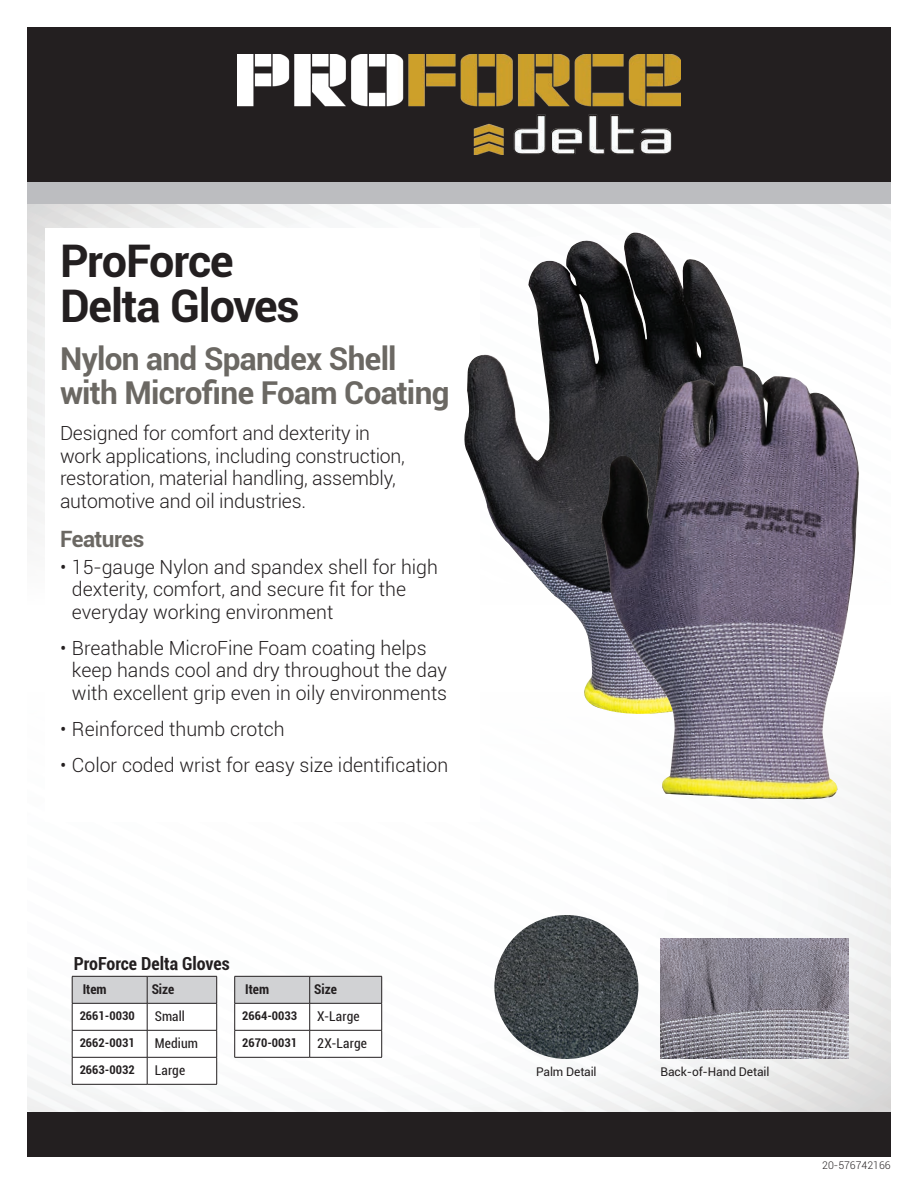
<style>
.page{position:relative;width:918px;height:1188px;background:#fff}
.page>*{position:absolute;margin:0;border:0;box-sizing:border-box;transform-origin:0 0}
.t1{font:700 45px/45px "Roboto";letter-spacing:-.025em;color:#231f20}
.t2{font:700 31.5px/34.5px "Roboto";letter-spacing:-.02em;color:#6b6863}
.t3{font:700 22.5px "Roboto";letter-spacing:-.02em;color:#6b6863}
.t4{font:300 19.5px/22.5px "Roboto";color:#231f20}
.t5{font:700 condensed 18px "Roboto";color:#231f20}
.t6{font:condensed 13.5px "Roboto";letter-spacing:.015em;color:#231f20}
.t7{font:700 condensed 13.5px "Roboto";color:#231f20}
.t8{font:700 condensed 12px "Roboto";color:#231f20}
.t9{font:12px "Roboto";letter-spacing:-.01em;color:#231f20}
.t10{font:300 10.5px "Roboto";color:#231f20}
</style>
<div class="page">
<img style="left:27px;top:760px;width:864px;height:352px">
<div style="left:27px;top:28px;width:864px;height:162px;background:#231f20"></div>
<div style="left:27px;top:1112px;width:864px;height:44px;background:#231f20"></div>
<img style="left:237px;top:54px;width:444px;height:100px">
<div style="left:45px;top:228px;width:434px;height:593px;background:#fff"></div>
<svg style="left:72px;top:976px;width:310px;height:108px"></svg>
<hr style="left:72px;top:1084px;width:75px;height:1px;background:#231f20">
<hr style="left:147px;top:1084px;width:70px;height:1px;background:#231f20">
<div style="left:27px;top:182px;width:864px;height:21px;background:#bcbdc0"></div>
<img style="left:464px;top:232px;width:282px;height:476px">
<img style="left:597px;top:366px;width:263px;height:435px">
<img style="left:494px;top:915px;width:144px;height:144px;border-radius:72px">
<img style="left:661px;top:939px;width:187px;height:120px">
<h1 class="t1" style="left:60px;top:236px;width:241px">ProForce<br>Delta Gloves</h1>
<h2 class="t2" style="left:60px;top:340px;width:391px">Nylon and Spandex Shell with Microfine Foam Coating</h2>
<p class="t4" style="left:60px;top:421px;width:347px">Designed for comfort and dexterity in work applications, including construction, restoration, material handling, assembly, automotive and oil industries.</p>
<p class="t3" style="left:60px;top:523px;width:86px">Features</p>
<p class="t4" style="left:72px;top:555px;width:368px;text-indent:-12px">• 15-gauge Nylon and spandex shell for high dexterity, comfort, and secure fit for the everyday working environment</p>
<p class="t4" style="left:72px;top:636px;width:377px;text-indent:-12px">• Breathable MicroFine Foam coating helps keep hands cool and dry throughout the day with excellent grip even in oily environments</p>
<p class="t4" style="left:60px;top:717px;width:226px">• Reinforced thumb crotch</p>
<p class="t4" style="left:60px;top:753px;width:390px">• Color coded wrist for easy size identification</p>
<p class="t5" style="left:74px;top:951px;width:157px">ProForce Delta Gloves</p>
<p class="t7" style="left:83px;top:980px;width:26px">Item</p>
<p class="t7" style="left:152px;top:980px;width:24px">Size</p>
<p class="t7" style="left:245px;top:980px;width:26px">Item</p>
<p class="t7" style="left:314px;top:980px;width:24px">Size</p>
<p class="t8" style="left:80px;top:1007px;width:56px">2661-0030</p>
<p class="t6" style="left:155px;top:1007px;width:32px">Small</p>
<p class="t8" style="left:242px;top:1007px;width:56px">2664-0033</p>
<p class="t6" style="left:317px;top:1007px;width:44px">X-Large</p>
<p class="t8" style="left:80px;top:1034px;width:56px">2662-0031</p>
<p class="t6" style="left:155px;top:1034px;width:45px">Medium</p>
<p class="t8" style="left:242px;top:1034px;width:56px">2670-0031</p>
<p class="t6" style="left:317px;top:1034px;width:51px">2X-Large</p>
<p class="t8" style="left:80px;top:1061px;width:56px">2663-0032</p>
<p class="t6" style="left:155px;top:1061px;width:32px">Large</p>
<p class="t9" style="left:536px;top:1063px;width:62px">Palm Detail</p>
<p class="t9" style="left:661px;top:1063px;width:110px">Back-of-Hand Detail</p>
<p class="t10" style="left:822px;top:1158px;width:70px">20-576742166</p>
</div>
